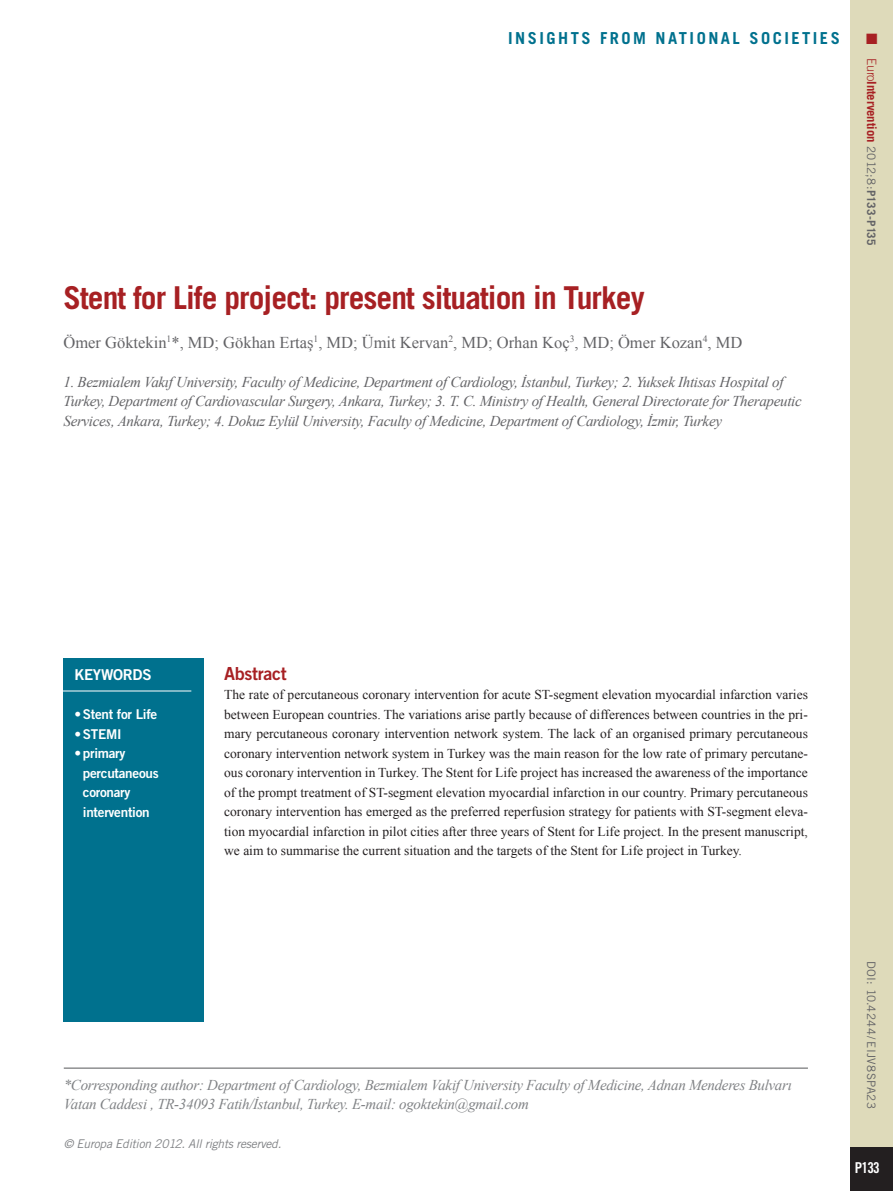
<style>
.page{position:relative;width:893px;height:1191px;background:#fff}
.page>*{position:absolute;margin:0;border:0;box-sizing:border-box;transform-origin:0 0}
.chapitre_titre{font:700 31.5px "Trade Gothic LT Std";letter-spacing:-.03em;color:#a72023}
.intertitre1{font:18px "Trade Gothic LT Std Bd 2";letter-spacing:-.02em;color:#a72023}
.chapitre_auteurs{font:16.5px "Times New Roman";color:#636366}
.chapitre_tetiere{font:700 16.5px "Trade Gothic LT Std";letter-spacing:.15em;color:#00718e}
.chapitre_address{font:italic 15px/19.5px "Times New Roman";letter-spacing:-.02em;color:#636366}
.corresponding_author{font:italic 15px/19.5px "Times New Roman";letter-spacing:-.02em;color:#808285}
.keywords_tit{font:15px "Trade Gothic LT Std Bd 2";letter-spacing:-.02em;color:#fff}
.t1{font:15px "Trade Gothic LT Std Bd Cn 20";color:#fff}
.t2{font:15px "Zapf Dingbats ITC";color:#a72023}
.text_1er_paragraph{font:13.5px/19.5px "Times New Roman";color:#231f20;text-align:justify}
.keywords{font:13.5px/19.5px "Trade Gothic LT Std Bd 2";letter-spacing:-.02em;color:#fff}
.t3{font:700 12.75px "Trade Gothic LT Std";letter-spacing:-.01em;color:#a72023}
.t4{font:italic 12px "Trade Gothic LT Std";letter-spacing:-.02em;color:#808285}
.t5{font:11.7px "Trade Gothic LT Std";letter-spacing:.03em;color:#636366}
.s1{font-weight:300}
.s2{font-weight:400;font-size:11.7px;color:#636366}
.s3{font-size:11.7px;color:#636366}
</style>
<div class="page">
<div style="left:850px;top:0;width:43px;height:1191px;background:#dedaba"></div>
<div style="left:850px;top:1147px;width:43px;height:44px;background:#231f20"></div>
<hr style="left:64px;top:1067px;width:744px;height:1px;background:#57585a">
<div style="left:64px;top:658px;width:140px;height:364px;background:#00718e"></div>
<hr style="left:62px;top:690px;width:129px;height:1px;background:#fff">
<p class="chapitre_tetiere" style="left:508px;top:28px;width:333px">INSIGHTS FROM NATIONAL SOCIETIES</p>
<p class="chapitre_titre" style="left:64px;top:278px;width:583px">Stent for Life project: present situation in Turkey</p>
<p class="chapitre_auteurs" style="left:64px;top:331px;width:680px">Ömer Göktekin<sup>1</sup>*, MD; Gökhan Ertaş<sup>1</sup>, MD; Ümit Kervan<sup>2</sup>, MD; Orhan Koç<sup>3</sup>, MD; Ömer Kozan<sup>4</sup>, MD</p>
<p class="chapitre_address" style="left:64px;top:372px;width:740px">1. Bezmialem Vakıf University, Faculty of Medicine, Department of Cardiology, İstanbul, Turkey; 2. Yuksek Ihtisas Hospital of<br>Turkey, Department of Cardiovascular Surgery, Ankara, Turkey; 3. T. C. Ministry of Health, General Directorate for Therapeutic<br>Services, Ankara, Turkey; 4. Dokuz Eylül University, Faculty of Medicine, Department of Cardiology, İzmir, Turkey</p>
<p class="t2" style="left:866px;top:32px;width:13px">■</p>
<p class="t3" style="left:879px;top:58px;width:189px;rotate:90deg"><span class="s1">Euro</span>Intervention <span class="s2">2012;8:</span><span class="s3">P133-P135</span></p>
<p class="keywords_tit" style="left:74px;top:665px;width:79px">KEYWORDS</p>
<p class="keywords" style="left:74px;top:704px;width:84px">• Stent for Life</p>
<p class="keywords" style="left:74px;top:723px;width:49px">• STEMI</p>
<p class="keywords" style="left:83px;top:743px;width:77px;text-indent:-9px">• primary percutaneous coronary intervention</p>
<p class="intertitre1" style="left:224px;top:662px;width:64px">Abstract</p>
<p class="text_1er_paragraph" style="left:224px;top:684px;width:585px">The rate of percutaneous coronary intervention for acute ST-segment elevation myocardial infarction varies between European countries. The variations arise partly because of differences between countries in the pri&shy;mary percutaneous coronary intervention network system. The lack of an organised primary percutaneous coronary intervention network system in Turkey was the main reason for the low rate of primary percutane&shy;ous coronary intervention in Turkey. The Stent for Life project has increased the awareness of the importance of the prompt treatment of ST-segment elevation myocardial infarction in our country. Primary percutaneous coronary intervention has emerged as the preferred reperfusion strategy for patients with ST-segment eleva&shy;tion myocardial infarction in pilot cities after three years of Stent for Life project. In the present manuscript, we aim to summarise the current situation and the targets of the Stent for Life project in Turkey.</p>
<p class="corresponding_author" style="left:64px;top:1074px;width:730px">*Corresponding author: Department of Cardiology, Bezmialem Vakif University Faculty of Medicine, Adnan Menderes Bulvarı<br>Vatan Caddesi , TR-34093 Fatih/İstanbul, Turkey. E-mail: ogoktekin@gmail.com</p>
<p class="t4" style="left:64px;top:1136px;width:219px">© Europa Edition 2012. All rights reserved.</p>
<p class="t5" style="left:878px;top:960px;width:150px;rotate:90deg">DOI: 10.4244/EIJV8SPA23</p>
<p class="t1" style="left:855px;top:1158px;width:27px">P133</p>
</div>
